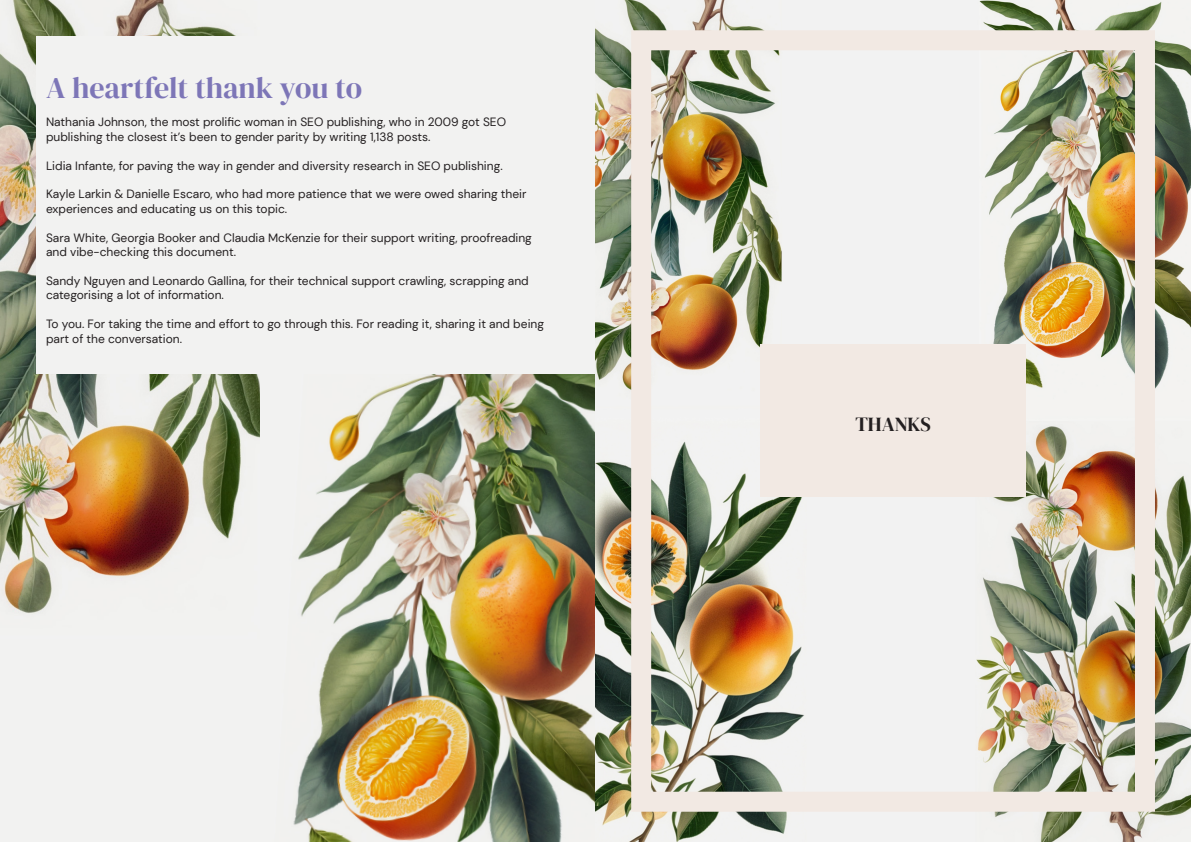
<style>
.page{position:relative;width:1191px;height:842px;background:#f2f2f1}
.page>*{position:absolute;margin:0;border:0;box-sizing:border-box;transform-origin:0 0}
.t1{font:30px "DM Serif Display";color:#7d76b7}
.t2{font:20px "DM Serif Display";color:#231f20}
.t3{font:12px/14.4px "DM Sans";color:#231f20}
</style>
<div class="page">
<img style="left:293px;top:374px;width:302px;height:468px">
<img style="left:0;top:0;width:259px;height:613px">
<div style="left:36px;top:36px;width:559px;height:337px;background:#f2f2f1"></div>
<img style="left:595px;top:0;width:596px;height:842px">
<div style="left:631px;top:30px;width:524px;height:782px;border:20px solid #f2e9e3"></div>
<div style="left:760px;top:345px;width:266px;height:152px;background:#f2e9e3"></div>
<p class="t1" style="left:46px;top:70px;width:317px">A heartfelt thank you to</p>
<p class="t3" style="left:46px;top:115px;width:461px">Nathania Johnson, the most prolific woman in SEO publishing, who in 2009 got SEO publishing the closest it’s been to gender parity by writing 1,138 posts.</p>
<p class="t3" style="left:46px;top:158px;width:458px">Lidia Infante, for paving the way in gender and diversity research in SEO publishing.</p>
<p class="t3" style="left:46px;top:187px;width:482px">Kayle Larkin &amp; Danielle Escaro, who had more patience that we were owed sharing their experiences and educating us on this topic.</p>
<p class="t3" style="left:46px;top:230px;width:487px">Sara White, Georgia Booker and Claudia McKenzie for their support writing, proofreading and vibe-checking this document.</p>
<p class="t3" style="left:46px;top:273px;width:484px">Sandy Nguyen and Leonardo Gallina, for their technical support crawling, scrapping and categorising a lot of information.</p>
<p class="t3" style="left:46px;top:317px;width:499px">To you. For taking the time and effort to go through this. For reading it, sharing it and being part of the conversation.</p>
<p class="t2" style="left:855px;top:413px;width:77px">THANKS</p>
</div>
